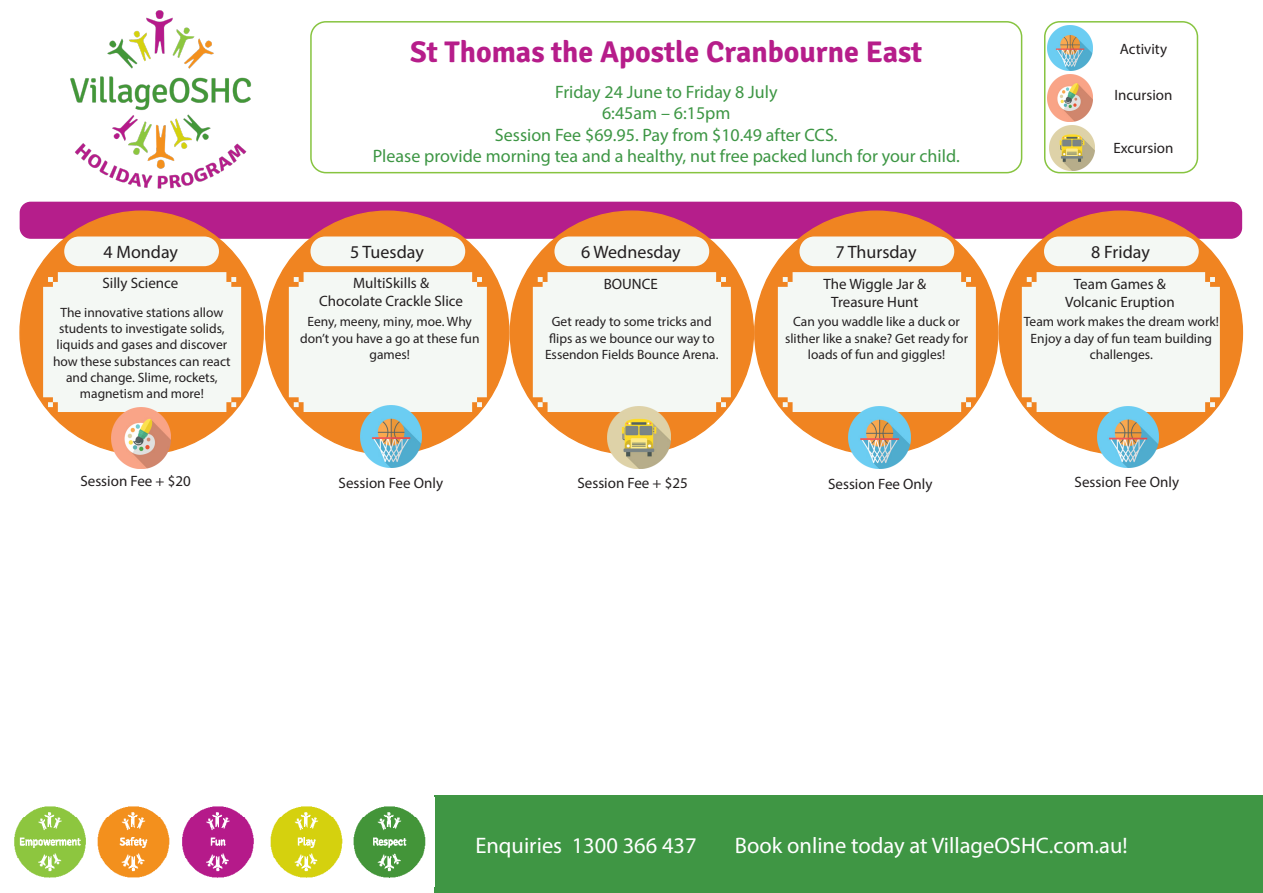
<style>
.page{position:relative;width:1263px;height:893px;background:#fff}
.page>*{position:absolute;margin:0;border:0;box-sizing:border-box;transform-origin:0 0}
.t1{font:700 30px "Signika Negative";color:#b61d8a}
.t2{font:22.5px "Myriad Pro";color:#fff}
.t3{font:18px "Myriad Pro";color:#3d9644}
.t4{font:18px "Myriad Pro";color:#231f20}
.t5{font:15px/18px "Myriad Pro";color:#231f20;text-align:center}
.t6{font:13.5px/16.2px "Myriad Pro";color:#231f20;text-align:center}
</style>
<div class="page">
<div style="left:435px;top:795px;width:828px;height:98px;background:#3f9644"></div>
<div style="left:310px;top:21px;width:712px;height:152px;border:2px solid #87c440;border-radius:15px"></div>
<div style="left:20px;top:202px;width:1221px;height:36px;background:#b51e8b;border-radius:10px"></div>
<div style="left:20px;top:202px;width:1222px;height:37px;border:1px solid #b51e8b;border-radius:10px"></div>
<div style="left:20px;top:211px;width:243px;height:243px;background:#f08421;border-radius:50%"></div>
<div style="left:266px;top:211px;width:243px;height:243px;background:#f08421;border-radius:50%"></div>
<div style="left:510px;top:211px;width:243px;height:243px;background:#f08421;border-radius:50%"></div>
<div style="left:755px;top:211px;width:243px;height:243px;background:#f08421;border-radius:50%"></div>
<div style="left:999px;top:211px;width:243px;height:243px;background:#f08421;border-radius:50%"></div>
<img style="left:70px;top:10px;width:182px;height:179px">
<img style="left:14px;top:806px;width:412px;height:72px">
<div style="left:64px;top:236px;width:155px;height:30px;background:#f4f8f4;border-radius:15px"></div>
<div style="left:43px;top:272px;width:198px;height:140px;background:#f4f8f4"></div>
<div style="left:289px;top:272px;width:198px;height:140px;background:#f4f8f4"></div>
<div style="left:533px;top:272px;width:198px;height:140px;background:#f4f8f4"></div>
<div style="left:778px;top:272px;width:198px;height:140px;background:#f4f8f4"></div>
<div style="left:1022px;top:272px;width:198px;height:140px;background:#f4f8f4"></div>
<div style="left:310px;top:236px;width:155px;height:30px;background:#f4f8f4;border-radius:15px"></div>
<div style="left:554px;top:236px;width:155px;height:30px;background:#f4f8f4;border-radius:15px"></div>
<div style="left:799px;top:236px;width:155px;height:30px;background:#f4f8f4;border-radius:15px"></div>
<div style="left:1044px;top:236px;width:155px;height:30px;background:#f4f8f4;border-radius:15px"></div>
<div style="left:1044px;top:21px;width:154px;height:152px;border:2px solid #87c440;border-radius:15px"></div>
<img style="left:1048px;top:75px;width:45px;height:47px">
<img style="left:1049px;top:125px;width:45px;height:45px">
<img style="left:1047px;top:26px;width:45px;height:45px">
<img style="left:608px;top:407px;width:62px;height:62px">
<img style="left:112px;top:407px;width:58px;height:61px">
<img style="left:360px;top:406px;width:62px;height:61px">
<img style="left:849px;top:407px;width:61px;height:61px">
<img style="left:1097px;top:406px;width:62px;height:62px">
<p class="t1" style="left:410px;top:33px;width:514px">St Thomas the Apostle Cranbourne East</p>
<p class="t3" style="left:555px;top:80px;width:224px">Friday 24 June to Friday 8 July</p>
<p class="t3" style="left:602px;top:102px;width:130px">6:45am – 6:15pm</p>
<p class="t3" style="left:495px;top:124px;width:344px">Session Fee $69.95. Pay from $10.49 after CCS.</p>
<p class="t3" style="left:373px;top:145px;width:588px">Please provide morning tea and a healthy, nut free packed lunch for your child.</p>
<p class="t5" style="left:1120px;top:40px;width:49px">Activity</p>
<p class="t5" style="left:1114px;top:85px;width:59px">Incursion</p>
<p class="t5" style="left:1113px;top:139px;width:61px">Excursion</p>
<p class="t4" style="left:103px;top:241px;width:76px">4 Monday</p>
<p class="t4" style="left:350px;top:241px;width:75px">5 Tuesday</p>
<p class="t4" style="left:581px;top:241px;width:101px">6 Wednesday</p>
<p class="t4" style="left:835px;top:241px;width:83px">7 Thursday</p>
<p class="t4" style="left:1091px;top:241px;width:60px">8 Friday</p>
<p class="t5" style="left:102px;top:274px;width:77px">Silly Science</p>
<p class="t6" style="left:53px;top:304px;width:179px">The innovative stations allow students to investigate solids, liquids and gases and discover how these substances can react and change. Slime, rockets, magnetism and more!</p>
<p class="t5" style="left:319px;top:274px;width:145px">MultiSkills &amp;<br>Chocolate Crackle Slice</p>
<p class="t6" style="left:300px;top:314px;width:181px">Eeny, meeny, miny, moe. Why don’t you have a go at these fun games!</p>
<p class="t5" style="left:604px;top:274px;width:56px">BOUNCE</p>
<p class="t6" style="left:545px;top:314px;width:175px">Get ready to some tricks and flips as we bounce our way to<br>Essendon Fields Bounce Arena.</p>
<p class="t5" style="left:823px;top:275px;width:104px">The Wiggle Jar &amp;<br>Treasure Hunt</p>
<p class="t6" style="left:785px;top:314px;width:185px">Can you waddle like a duck or slither like a snake? Get ready for loads of fun and giggles!</p>
<p class="t5" style="left:1065px;top:275px;width:111px">Team Games &amp;<br>Volcanic Eruption</p>
<p class="t6" style="left:1024px;top:314px;width:197px">Team work makes the dream work!<br>Enjoy a day of fun team building challenges.</p>
<p class="t5" style="left:80px;top:472px;width:112px">Session Fee + $20</p>
<p class="t5" style="left:339px;top:474px;width:106px">Session Fee Only</p>
<p class="t5" style="left:577px;top:474px;width:112px">Session Fee + $25</p>
<p class="t5" style="left:828px;top:475px;width:106px">Session Fee Only</p>
<p class="t5" style="left:1075px;top:472px;width:106px">Session Fee Only</p>
<p class="t2" style="left:475px;top:831px;width:223px">Enquiries 1300 366 437</p>
<p class="t2" style="left:735px;top:831px;width:394px">Book online today at VillageOSHC.com.au!</p>
</div>
